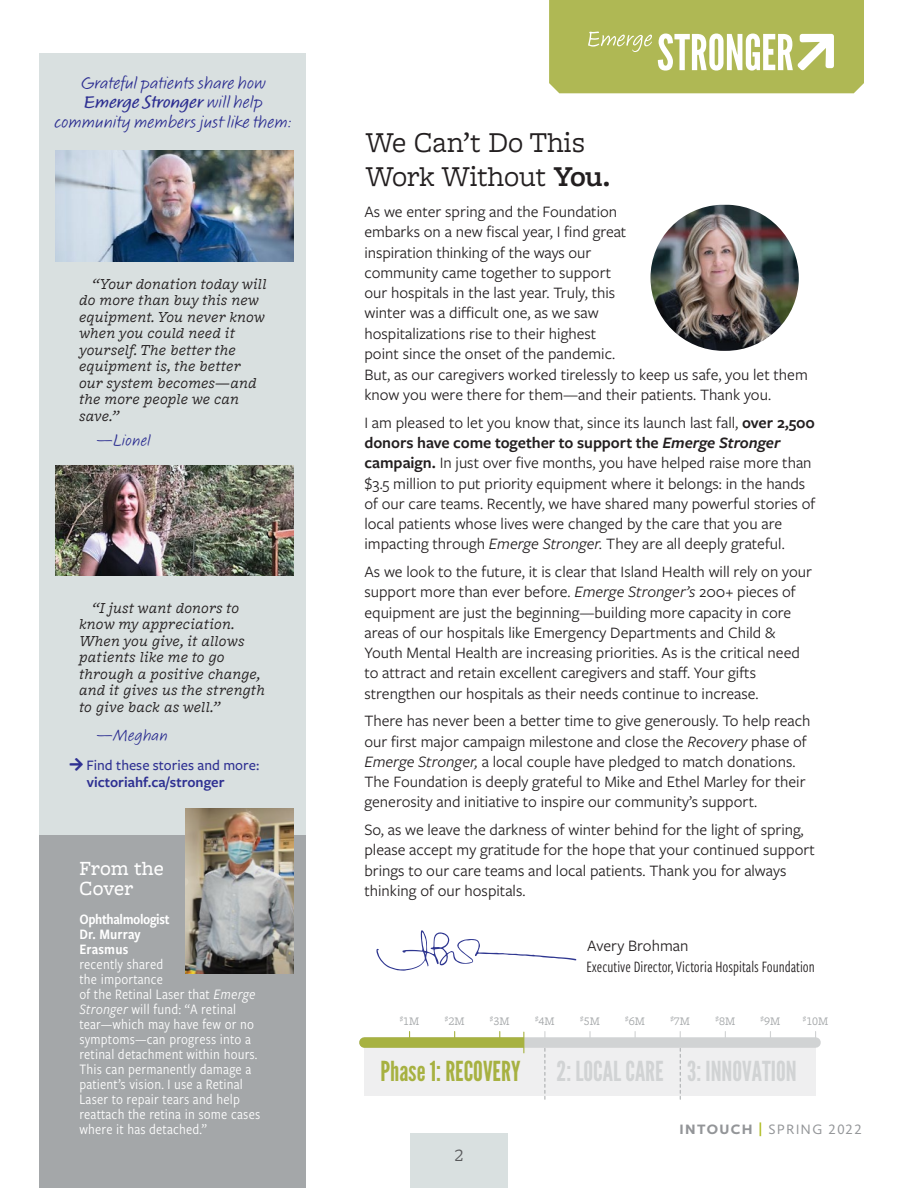
<style>
.page{position:relative;width:918px;height:1188px;background:#fff}
.page>*{position:absolute;margin:0;border:0;box-sizing:border-box;transform-origin:0 0}
.t1{font:30px/34.5px "Freight Macro Pro";letter-spacing:-.005em;color:#231f20}
.t2{font:27.45px "League Gothic";color:#d1d3d4}
.t3{font:27.45px "League Gothic";color:#a7b141}
.t4{font:500 21px/20.2px "Freight Macro Pro";letter-spacing:.01em;color:#fff}
.t5{font:18px/19.5px "Calliope MVB";color:#2e3092;text-align:center}
.t6{font:18px "Freight Macro Pro";color:#58595b}
.t7{font:16.5px/20.2px "Freight Sans Pro";color:#231f20}
.t8{font:16.5px "Freight Sans Cmp Pro";color:#231f20}
.t9{font:16.5px "Calliope MVB";letter-spacing:.01em;color:#2e3092}
.t10{font:italic 15.9px/16.5px "Freight Macro Pro";letter-spacing:.01em;color:#231f20}
.t11{font:15px/15px "Freight Sans Cnd Pro";letter-spacing:.01em;color:#fff}
.t12{font:15px/15px "Freight Sans Cnd Pro Semi";letter-spacing:-.025em;color:#fff}
.t13{font:500 15px "Freight Sans Pro";color:#2e3092}
.t14{font:600 15px "Freight Sans Pro";color:#2e3092}
.t15{font:14.1px "Calluna Sans";letter-spacing:.095em;color:#939598}
.t16{font:12px "Freight Macro Pro";color:#a4a7a9}
.s1{font-weight:600}
.s2{font-style:italic}
.s3{font-weight:600;font-style:italic}
.s4{font-weight:900}
.s5{font-weight:900;color:#afbc22}
</style>
<div class="page">
<div style="left:39px;top:54px;width:267px;height:1134px;background:#d9e0e0"></div>
<div style="left:39px;top:835px;width:267px;height:353px;background:#a4a7a9"></div>
<div style="left:410px;top:1134px;width:98px;height:54px;background:#d9e0e0"></div>
<img style="left:186px;top:808px;width:107px;height:165px">
<svg style="left:186px;top:878px;width:2px;height:8px"></svg>
<img style="left:56px;top:465px;width:237px;height:111px">
<img style="left:56px;top:151px;width:237px;height:110px">
<img style="left:650px;top:205px;width:149px;height:146px;border-radius:72px">
<svg style="left:376px;top:930px;width:200px;height:41px"></svg>
<svg style="left:549px;top:0;width:315px;height:93px;background:#bac26c"></svg>
<div style="left:364px;top:1043px;width:181px;height:53px;background:#efeff0"></div>
<div style="left:545px;top:1043px;width:135px;height:53px;background:#efeff0"></div>
<div style="left:680px;top:1043px;width:136px;height:53px;background:#efeff0"></div>
<div style="left:364px;top:1037px;width:452px;height:11px;background:#d1d3d4"></div>
<svg style="left:545px;top:1048px;width:1px;height:51px"></svg>
<div style="left:364px;top:1037px;width:160px;height:11px;background:#a7b241"></div>
<svg style="left:680px;top:1048px;width:1px;height:51px"></svg>
<p class="t5" style="left:55px;top:74px;width:239px">Grateful patients share how<br><span class="s1">Emerge Stronger</span> will help community members just like them:</p>
<p class="t10" style="left:79px;top:275px;width:189px;text-indent:13px">“Your donation today will do more than buy this new equipment. You never know when you could need it yourself. The better the equipment is, the better our system becomes—and the more people we can save.”</p>
<p class="t9" style="left:97px;top:431px;width:56px">—Lionel</p>
<p class="t10" style="left:79px;top:599px;width:187px;text-indent:13px">“I just want donors to know my appreciation.<br>When you give, it allows patients like me to go through a positive change, and it gives us the strength to give back as well.”</p>
<p class="t9" style="left:97px;top:726px;width:73px">—Meghan</p>
<p class="t13" style="left:86px;top:755px;width:174px">Find these stories and more:</p>
<p class="t14" style="left:87px;top:772px;width:139px">victoriahf.ca/stronger</p>
<p class="t4" style="left:79px;top:857px;width:86px">From the<br>Cover</p>
<p class="t12" style="left:79px;top:911px;width:92px">Ophthalmologist<br>Dr. Murray<br>Erasmus</p>
<p class="t11" style="left:79px;top:956px;width:182px">recently shared<br>the importance<br>of the Retinal Laser that <span class="s2">Emerge<br>Stronger</span> will fund: “A retinal tear—which may have few or no symptoms—can progress into a retinal detachment within hours.<br>This can permanently damage a patient’s vision. I use a Retinal<br>Laser to repair tears and help reattach the retina in some cases where it has detached.”</p>
<h1 class="t1" style="left:366px;top:124px;width:246px">We Can’t Do This<br>Work Without <span class="s1">You.</span></h1>
<p class="t7" style="left:364px;top:201px;width:445px">As we enter spring and the Foundation<br>embarks on a new fiscal year, I find great<br>inspiration thinking of the ways our<br>community came together to support<br>our hospitals in the last year. Truly, this<br>winter was a difficult one, as we saw<br>hospitalizations rise to their highest<br>point since the onset of the pandemic.<br>But, as our caregivers worked tirelessly to keep us safe, you let them know you were there for them—and their patients. Thank you.</p>
<p class="t7" style="left:364px;top:412px;width:452px">I am pleased to let you know that, since its launch last fall, <span class="s1">over 2,500 donors have come together to support the</span> <span class="s3">Emerge Stronger </span><span class="s1">campaign.</span> In just over five months, you have helped raise more than $3.5 million to put priority equipment where it belongs: in the hands of our care teams. Recently, we have shared many powerful stories of local patients whose lives were changed by the care that you are impacting through <span class="s2">Emerge Stronger.</span> They are all deeply grateful.</p>
<p class="t7" style="left:364px;top:561px;width:449px">As we look to the future, it is clear that Island Health will rely on your support more than ever before. <span class="s2">Emerge Stronger’s</span> 200+ pieces of equipment are just the beginning—building more capacity in core areas of our hospitals like Emergency Departments and Child &amp; Youth Mental Health are increasing priorities. As is the critical need to attract and retain excellent caregivers and staff. Your gifts strengthen our hospitals as their needs continue to increase.</p>
<p class="t7" style="left:364px;top:710px;width:448px">There has never been a better time to give generously. To help reach our first major campaign milestone and close the <span class="s2">Recovery</span> phase of <span class="s2">Emerge Stronger,</span> a local couple have pledged to match donations.<br>The Foundation is deeply grateful to Mike and Ethel Marley for their generosity and initiative to inspire our community’s support.</p>
<p class="t7" style="left:364px;top:819px;width:452px">So, as we leave the darkness of winter behind for the light of spring, please accept my gratitude for the hope that your continued support brings to our care teams and local patients. Thank you for always thinking of our hospitals.</p>
<p class="t7" style="left:587px;top:935px;width:103px">Avery Brohman</p>
<p class="t8" style="left:586px;top:955px;width:230px">Executive Director, Victoria Hospitals Foundation</p>
<p class="t16" style="left:400px;top:1013px;width:21px"><sup>$</sup>1M</p>
<p class="t16" style="left:445px;top:1013px;width:21px"><sup>$</sup>2M</p>
<p class="t16" style="left:490px;top:1013px;width:21px"><sup>$</sup>3M</p>
<p class="t16" style="left:535px;top:1013px;width:21px"><sup>$</sup>4M</p>
<p class="t16" style="left:580px;top:1013px;width:21px"><sup>$</sup>5M</p>
<p class="t16" style="left:625px;top:1013px;width:21px"><sup>$</sup>6M</p>
<p class="t16" style="left:670px;top:1013px;width:21px"><sup>$</sup>7M</p>
<p class="t16" style="left:716px;top:1013px;width:21px"><sup>$</sup>8M</p>
<p class="t16" style="left:761px;top:1013px;width:21px"><sup>$</sup>9M</p>
<p class="t16" style="left:803px;top:1013px;width:27px"><sup>$</sup>10M</p>
<h2 class="t3" style="left:380px;top:1055px;width:141px">Phase 1: RECOVERY</h2>
<h2 class="t2" style="left:557px;top:1055px;width:242px">2: LOCAL CARE 3: INNOVATION</h2>
<p class="t6" style="left:454px;top:1143px;width:10px">2</p>
<p class="t15" style="left:680px;top:1120px;width:184px"><span class="s4">INTOUCH</span> <span class="s5">|</span> SPRING 2022</p>
</div>
